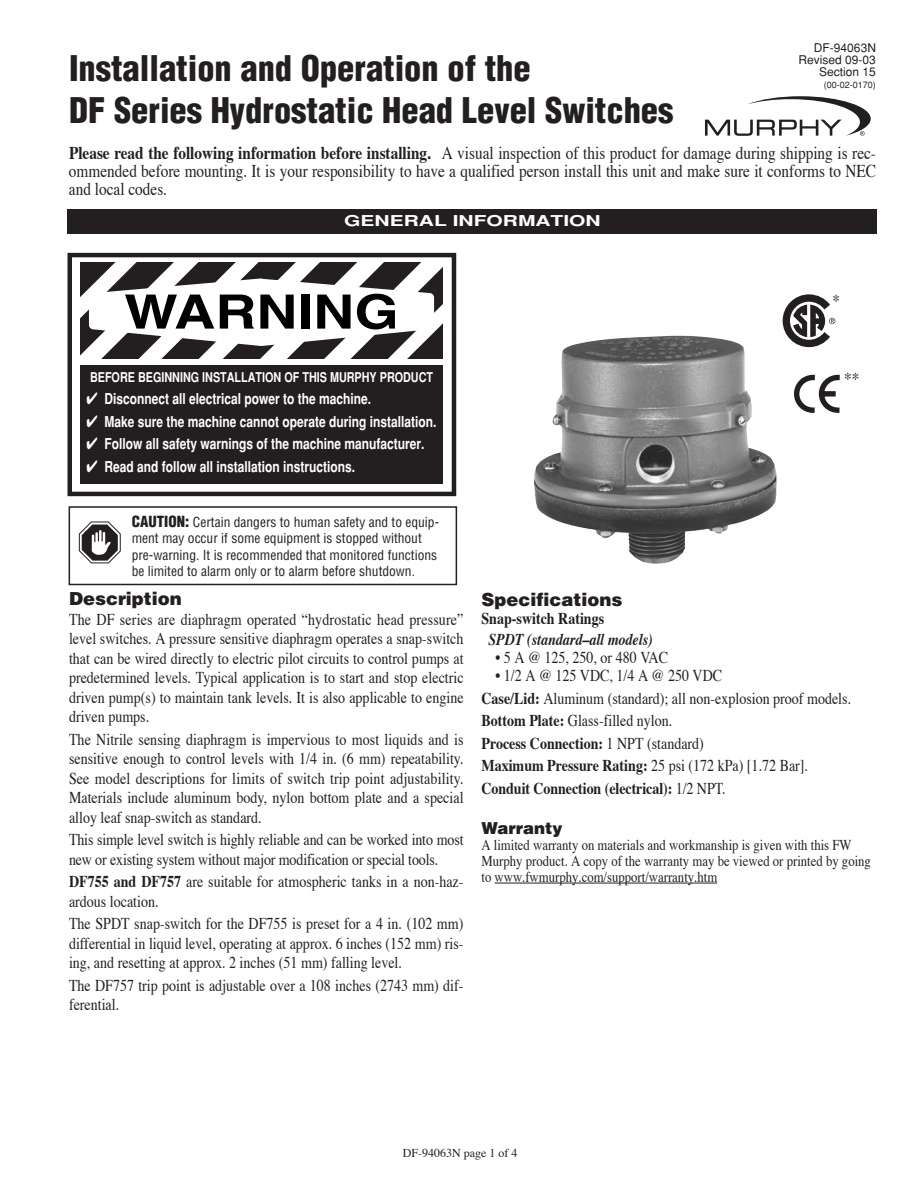
<style>
.page{position:relative;width:918px;height:1188px;background:#fff}
.page>*{position:absolute;margin:0;border:0;box-sizing:border-box;transform-origin:0 0}
.t1{font:700 47.4px "Helvetica";color:#000;scale:1.2 1}
.t2{font:900 condensed 34.5px/42px "Helvetica";color:#231f20}
.t3{font:18px/18px "Times";color:#231f20;text-align:justify;scale:.85 1}
.t4{font:900 18px "Helvetica";color:#231f20}
.t5{font:16.5px/19.5px "Times";color:#231f20;scale:.85 1}
.t6{font:italic 700 16.5px "Times";color:#231f20;scale:.85 1}
.t7{font:700 16.5px "Times";color:#231f20;scale:.85 1}
.t8{font:900 16.5px "Helvetica";color:#231f20}
.t9{font:700 15px "Helvetica";color:#fff;scale:.8 1}
.t10{font:15px/15.8px "Times";color:#231f20;scale:.85 1}
.t11{font:700 15px "Helvetica";color:#fff;scale:1.4 1}
.t12{font:condensed 13.5px/16.5px "Helvetica";color:#231f20}
.t13{font:700 13.5px "Helvetica";color:#fff;scale:.8 1}
.t14{font:12px/12px "Helvetica";color:#231f20;text-align:right}
.t15{font:12px "Times";color:#231f20}
.t16{font:9px "Helvetica";color:#231f20}
.s1{font-weight:700}
.s2{font-family:"Helvetica";font-weight:700}
.s3{font-weight:900;font-size:15px}
</style>
<div class="page">
<div style="left:68px;top:210px;width:810px;height:24px;background:#231f20"></div>
<svg style="left:705px;top:96px;width:166px;height:40px"></svg>
<div style="left:68px;top:253px;width:388px;height:243px;border:4px solid #231f20"></div>
<svg style="left:80px;top:262px;width:362px;height:96px"></svg>
<div style="left:81px;top:365px;width:362px;height:119px;background:#231f20"></div>
<img style="left:534px;top:336px;width:243px;height:228px">
<svg style="left:783px;top:294px;width:52px;height:53px"></svg>
<div style="left:831px;top:294px;width:28px;height:22px;background:#fff"></div>
<svg style="left:794px;top:374px;width:46px;height:39px"></svg>
<div style="left:69px;top:506px;width:388px;height:79px;border:2px solid #231f20"></div>
<svg style="left:78px;top:521px;width:43px;height:43px"></svg>
<hr style="left:495px;top:883px;width:222px;height:1px;background:#231f20">
<h2 class="t2" style="left:69px;top:51px;width:606px">Installation and Operation of the<br>DF Series Hydrostatic Head Level Switches</h2>
<p class="t14" style="left:799px;top:43px;width:79px">DF-94063N<br>Revised 09-03<br>Section 15</p>
<p class="t16" style="left:824px;top:81px;width:54px">(00-02-0170)</p>
<p class="t3" style="left:69px;top:145px;width:951px"><span class="s1">Please read the following information before installing</span><span class="s2">.</span> A visual inspection of this product for damage during shipping is rec&shy;ommended before mounting. It is your responsibility to have a qualified person install this unit and make sure it conforms to NEC and local codes.</p>
<p class="t11" style="left:344px;top:215px;width:185px">GENERAL INFORMATION</p>
<h1 class="t1" style="left:124px;top:295px;width:230px">WARNING</h1>
<p class="t13" style="left:90px;top:372px;width:430px">BEFORE BEGINNING INSTALLATION OF THIS MURPHY PRODUCT</p>
<p class="t9" style="left:87px;top:393px;width:357px">✔ Disconnect all electrical power to the machine.</p>
<p class="t9" style="left:87px;top:416px;width:439px">✔ Make sure the machine cannot operate during installation.</p>
<p class="t9" style="left:87px;top:438px;width:424px">✔ Follow all safety warnings of the machine manufacturer.</p>
<p class="t9" style="left:87px;top:461px;width:337px">✔ Read and follow all installation instructions.</p>
<p class="t12" style="left:132px;top:514px;width:309px"><span class="s3">CAUTION:</span> Certain dangers to human safety and to equip&shy;ment may occur if some equipment is stopped without pre-warning. It is recommended that monitored functions be limited to alarm only or to alarm before shutdown.</p>
<p class="t4" style="left:69px;top:592px;width:114px">Description</p>
<p class="t5" style="left:69px;top:611px;width:466px;text-align:justify">The DF series are diaphragm operated “hydrostatic head pressure” level switches. A pressure sensitive diaphragm operates a snap-switch that can be wired directly to electric pilot circuits to control pumps at predetermined levels. Typical application is to start and stop electric driven pump(s) to maintain tank levels. It is also applicable to engine driven pumps.</p>
<p class="t5" style="left:69px;top:731px;width:466px;text-align:justify">The Nitrile sensing diaphragm is impervious to most liquids and is sensitive enough to control levels with 1/4 in. (6 mm) repeatability.<br>See model descriptions for limits of switch trip point adjustability.<br>Materials include aluminum body, nylon bottom plate and a special alloy leaf snap-switch as standard.</p>
<p class="t5" style="left:69px;top:832px;width:466px">This simple level switch is highly reliable and can be worked into most new or existing system without major modification or special tools.</p>
<p class="t5" style="left:69px;top:874px;width:466px"><span class="s1">DF755 and DF757</span> are suitable for atmospheric tanks in a non-haz&shy;ardous location.</p>
<p class="t5" style="left:69px;top:915px;width:466px;text-align:justify">The SPDT snap-switch for the DF755 is preset for a 4 in. (102 mm) differential in liquid level, operating at approx. 6 inches (152 mm) ris&shy;ing, and resetting at approx. 2 inches (51 mm) falling level.</p>
<p class="t5" style="left:69px;top:977px;width:466px">The DF757 trip point is adjustable over a 108 inches (2743 mm) dif&shy;ferential.</p>
<p class="t3" style="left:832px;top:294px;width:10px">*</p>
<p class="t3" style="left:844px;top:372px;width:19px">**</p>
<p class="t4" style="left:482px;top:593px;width:142px">Specifications</p>
<p class="t7" style="left:482px;top:612px;width:146px">Snap-switch Ratings</p>
<p class="t6" style="left:489px;top:633px;width:195px">SPDT (standard–all models)</p>
<p class="t5" style="left:496px;top:649px;width:205px">• 5 A @ 125, 250, or 480 VAC</p>
<p class="t5" style="left:482px;top:666px;width:436px;line-height:22.5px;text-indent:14px">• 1/2 A @ 125 VDC, 1/4 A @ 250 VDC<br><span class="s1">Case/Lid:</span> Aluminum (standard); all non-explosion proof models.<br><span class="s1">Bottom Plate:</span> Glass-filled nylon.<br><span class="s1">Process Connection:</span> 1 NPT (standard)<br><span class="s1">Maximum Pressure Rating:</span> 25 psi (172 kPa) [1.72 Bar].<br><span class="s1">Conduit Connection (electrical):</span> 1/2 NPT.</p>
<p class="t8" style="left:482px;top:822px;width:82px">Warranty</p>
<p class="t10" style="left:482px;top:838px;width:460px">A limited warranty on materials and workmanship is given with this FW<br>Murphy product. A copy of the warranty may be viewed or printed by going to www.fwmurphy.com/support/warranty.htm</p>
<p class="t15" style="left:403px;top:1148px;width:116px">DF-94063N page 1 of 4</p>
</div>
